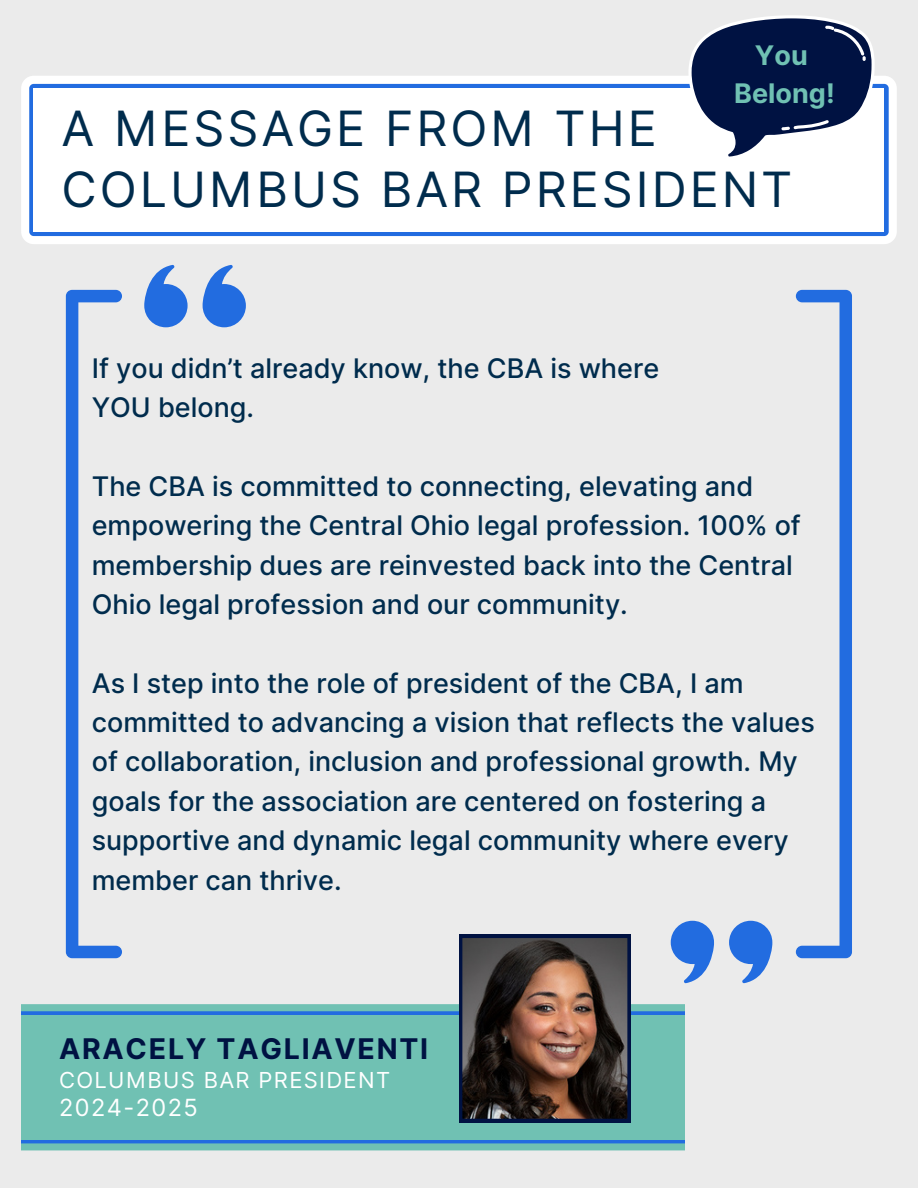
<style>
.page{position:relative;width:918px;height:1188px;background:#ebebeb}
.page>*{position:absolute;margin:0;border:0;box-sizing:border-box;transform-origin:0 0}
.t1{font:48.6px/60.8px "Inter";letter-spacing:.06em;color:#002c4d}
.t2{font:700 28.5px "Inter";letter-spacing:.06em;color:#001242}
.t3{font:500 27px/39.3px "Inter";color:#002c4d}
.t4{font:700 27px/37.2px "Inter";color:#70c1b3;text-align:center}
.t5{font:23.7px "Inter";letter-spacing:.06em;color:#fff}
.t6{font:22.05px "Inter";letter-spacing:.06em;color:#fff}
</style>
<div class="page">
<svg style="left:144px;top:265px;width:44px;height:62px"></svg>
<svg style="left:203px;top:265px;width:43px;height:62px"></svg>
<svg style="left:729px;top:921px;width:43px;height:62px"></svg>
<svg style="left:671px;top:921px;width:43px;height:62px"></svg>
<svg style="left:66px;top:290px;width:56px;height:668px"></svg>
<svg style="left:796px;top:290px;width:56px;height:668px"></svg>
<div style="left:21px;top:76px;width:876px;height:168px;background:#fff;border-radius:13px"></div>
<div style="left:29px;top:84px;width:860px;height:152px;background:#226ce0"></div>
<div style="left:34px;top:88px;width:850px;height:144px;background:#fff"></div>
<svg style="left:687px;top:15px;width:188px;height:142px"></svg>
<svg style="left:21px;top:1004px;width:664px;height:146px;background:#6ebeb5"></svg>
<svg style="left:21px;top:1011px;width:664px;height:132px;background:#246ede"></svg>
<div style="left:21px;top:1015px;width:664px;height:125px;background:#70c1b3"></div>
<svg style="left:459px;top:935px;width:172px;height:187px;background:#4f3e39"></svg>
<h2 class="t4" style="left:734px;top:37px;width:102px">You<br>Belong!</h2>
<p class="t1" style="left:62px;top:98px;width:733px">A MESSAGE FROM THE<br>COLUMBUS BAR PRESIDENT</p>
<p class="t3" style="left:92px;top:348px;width:569px">If you didn’t already know, the CBA is where<br>YOU belong.</p>
<h2 class="t3" style="left:92px;top:466px;width:711px">The CBA is committed to connecting, elevating and empowering the Central Ohio legal profession. 100% of membership dues are reinvested back into the Central Ohio legal profession and our community.</h2>
<h2 class="t3" style="left:92px;top:663px;width:724px">As I step into the role of president of the CBA, I am committed to advancing a vision that reflects the values of collaboration, inclusion and professional growth. My goals for the association are centered on fostering a supportive and dynamic legal community where every member can thrive.</h2>
<p class="t2" style="left:59px;top:1031px;width:371px">ARACELY TAGLIAVENTI</p>
<h1 class="t6" style="left:59px;top:1067px;width:333px">COLUMBUS BAR PRESIDENT</h1>
<h2 class="t5" style="left:59px;top:1093px;width:140px">2024-2025</h2>
</div>
